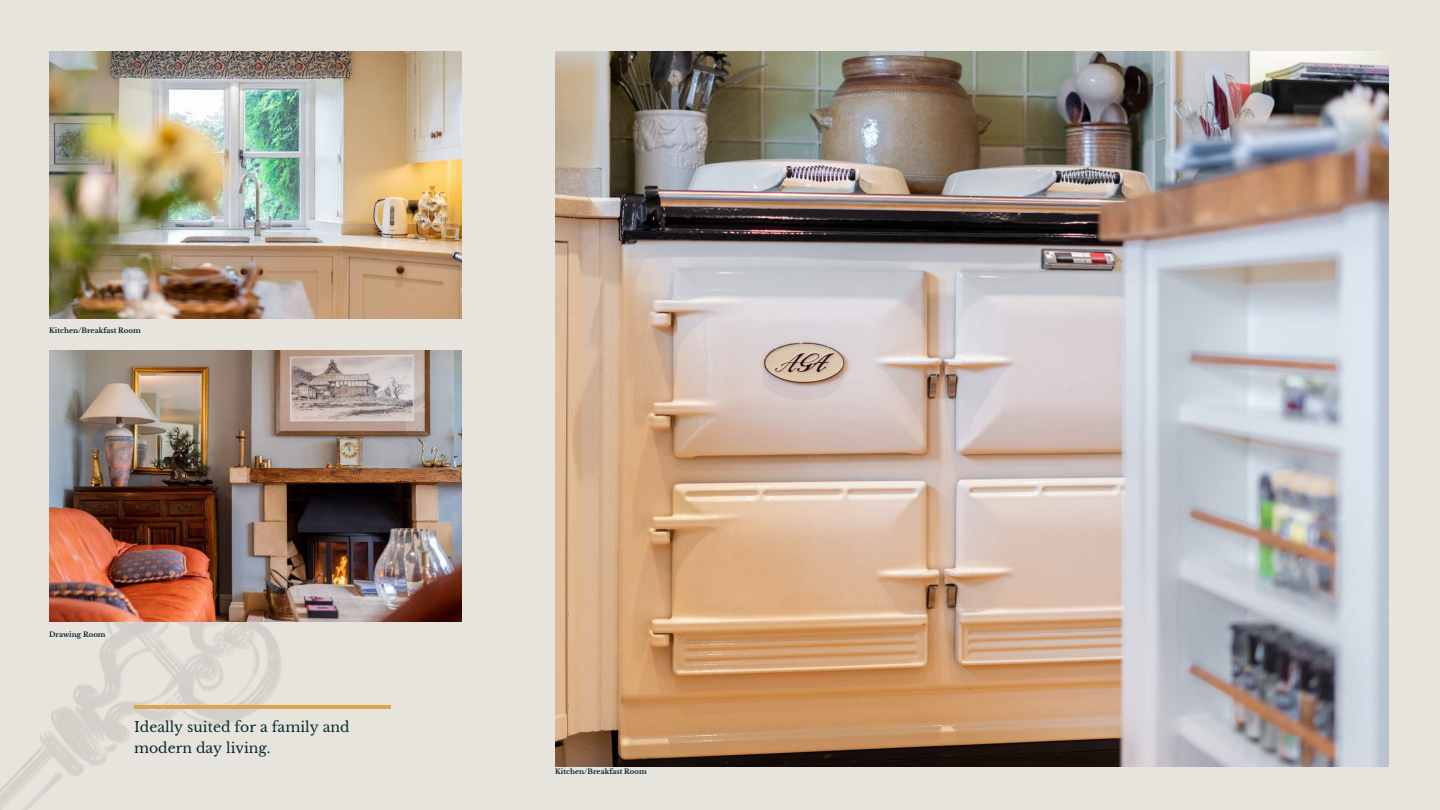
<style>
.page{position:relative;width:1440px;height:810px;background:#e7e3dd}
.page>*{position:absolute;margin:0;border:0;box-sizing:border-box;transform-origin:0 0}
.t1{font:52px "Open Sans";color:#dea34c}
.t2{font:14px/21px "Libre Baskerville";color:#05292e}
.t3{font:700 7px "Libre Baskerville";color:#05292e}
</style>
<div class="page">
<img style="left:0;top:621px;width:318px;height:189px">
<img style="left:555px;top:52px;width:833px;height:715px">
<img style="left:49px;top:52px;width:413px;height:266px">
<img style="left:49px;top:351px;width:413px;height:270px">
<p class="t3" style="left:49px;top:327px;width:93px">Kitchen/Breakfast Room</p>
<p class="t3" style="left:49px;top:630px;width:58px">Drawing Room</p>
<h1 class="t1" style="left:134px;top:645px;width:258px">___________</h1>
<h2 class="t2" style="left:134px;top:717px;width:217px">Ideally suited for a family and modern day living.</h2>
<p class="t3" style="left:555px;top:767px;width:93px">Kitchen/Breakfast Room</p>
</div>
